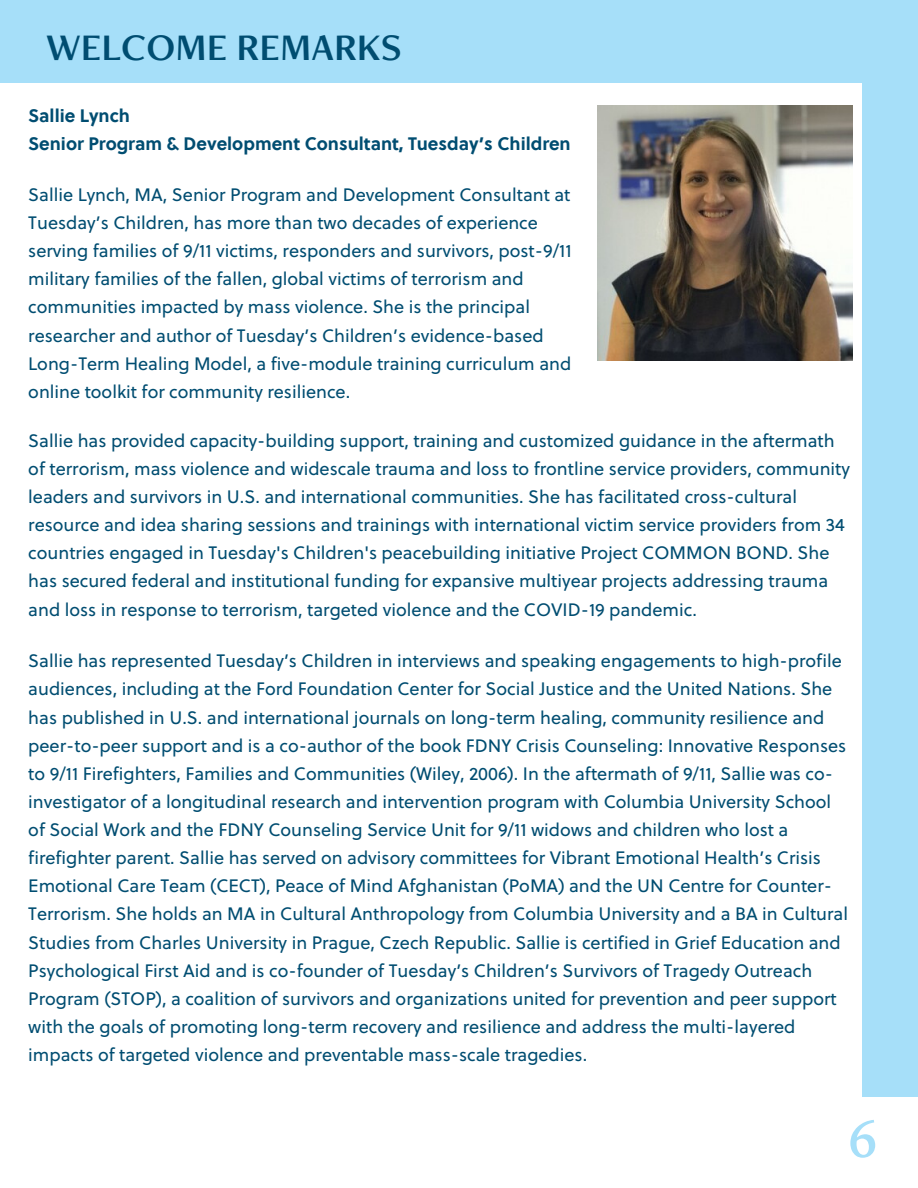
<style>
.page{position:relative;width:918px;height:1188px;background:#fff}
.page>*{position:absolute;margin:0;border:0;box-sizing:border-box;transform-origin:0 0}
.t1{font:54px "Freight Neo Pro Semi";color:#a6dff9}
.t2{font:39px "Freight Neo Pro Semi";color:#004d71}
.t3{font:18px/28.2px "Soleil";color:#004d71}
.t4{font:700 18px "Soleil W02";color:#004d71}
</style>
<div class="page">
<div style="left:863px;top:0;width:55px;height:1096px;background:#a6dff9"></div>
<div style="left:0;top:0;width:918px;height:82px;background:#a6dff9"></div>
<img style="left:597px;top:106px;width:255px;height:255px">
<p class="t2" style="left:46px;top:32px;width:357px">WELCOME REMARKS</p>
<p class="t4" style="left:28px;top:102px;width:103px">Sallie Lynch</p>
<p class="t4" style="left:28px;top:130px;width:544px">Senior Program &amp; Development Consultant, Tuesday’s Children</p>
<p class="t3" style="left:28px;top:180px;width:545px">Sallie Lynch, MA, Senior Program and Development Consultant at Tuesday’s Children, has more than two decades of experience serving families of 9/11 victims, responders and survivors, post-9/11 military families of the fallen, global victims of terrorism and communities impacted by mass violence. She is the principal researcher and author of Tuesday’s Children’s evidence-based Long-Term Healing Model, a five-module training curriculum and online toolkit for community resilience.</p>
<p class="t3" style="left:28px;top:426px;width:823px">Sallie has provided capacity-building support, training and customized guidance in the aftermath of terrorism, mass violence and widescale trauma and loss to frontline service providers, community leaders and survivors in U.S. and international communities. She has facilitated cross-cultural resource and idea sharing sessions and trainings with international victim service providers from 34 countries engaged in Tuesday's Children's peacebuilding initiative Project COMMON BOND. She has secured federal and institutional funding for expansive multiyear projects addressing trauma and loss in response to terrorism, targeted violence and the COVID-19 pandemic.</p>
<p class="t3" style="left:28px;top:647px;width:821px">Sallie has represented Tuesday’s Children in interviews and speaking engagements to high-profile audiences, including at the Ford Foundation Center for Social Justice and the United Nations. She has published in U.S. and international journals on long-term healing, community resilience and peer-to-peer support and is a co-author of the book FDNY Crisis Counseling: Innovative Responses to 9/11 Firefighters, Families and Communities (Wiley, 2006). In the aftermath of 9/11, Sallie was co&shy;investigator of a longitudinal research and intervention program with Columbia University School of Social Work and the FDNY Counseling Service Unit for 9/11 widows and children who lost a firefighter parent. Sallie has served on advisory committees for Vibrant Emotional Health’s Crisis Emotional Care Team (CECT), Peace of Mind Afghanistan (PoMA) and the UN Centre for Counter-Terrorism. She holds an MA in Cultural Anthropology from Columbia University and a BA in Cultural Studies from Charles University in Prague, Czech Republic. Sallie is certified in Grief Education and Psychological First Aid and is co-founder of Tuesday’s Children’s Survivors of Tragedy Outreach Program (STOP), a coalition of survivors and organizations united for prevention and peer support with the goals of promoting long-term recovery and resilience and address the multi-layered impacts of targeted violence and preventable mass-scale tragedies.</p>
<p class="t1" style="left:848px;top:1119px;width:31px">6</p>
</div>
